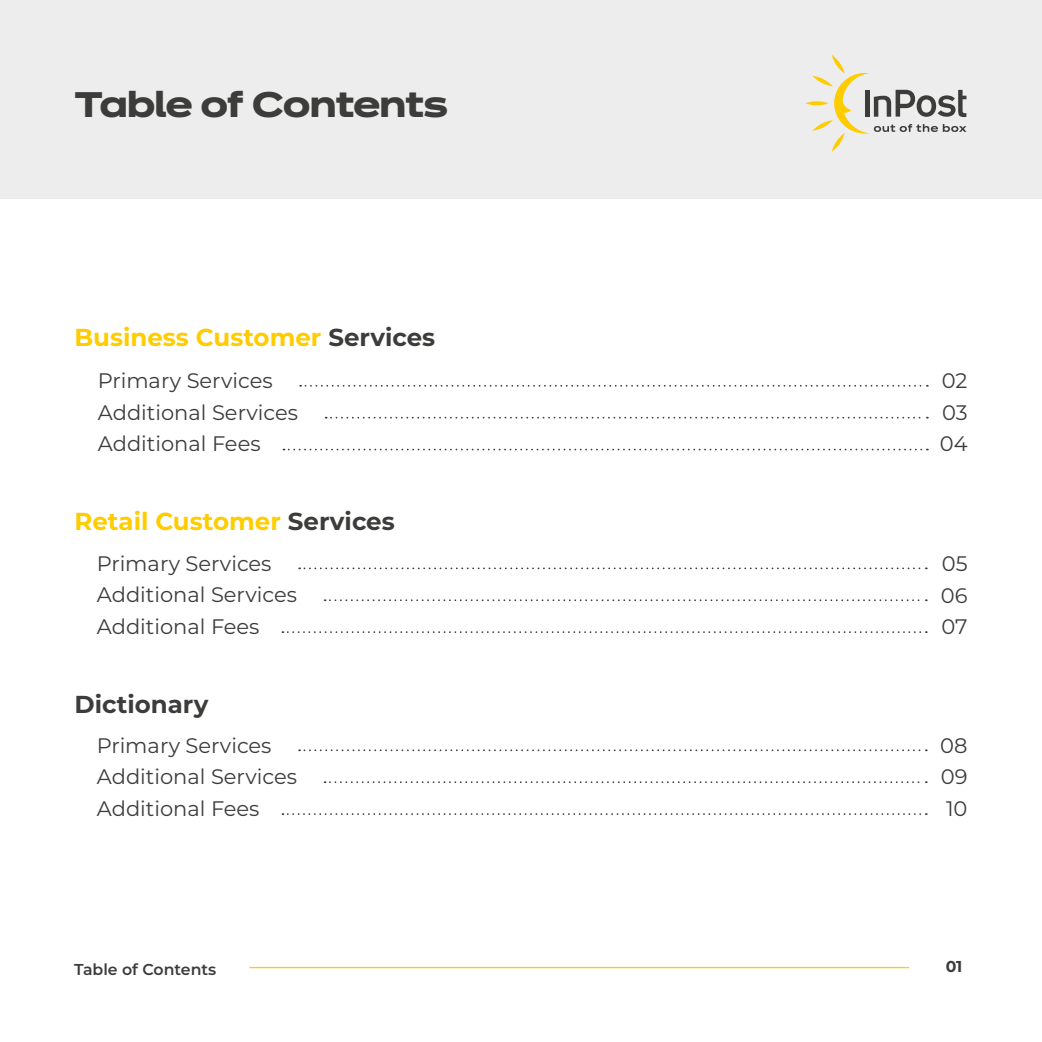
<style>
.page{position:relative;width:1042px;height:1042px;background:#fff}
.page>*{position:absolute;margin:0;border:0;box-sizing:border-box;transform-origin:0 0}
.t1{font:700 35px "Dinamit";letter-spacing:-.02em;color:#3c3c3b}
.t2{font:700 24.5px "Montserrat";color:#fc0}
.t3{font:700 24.5px "Montserrat";color:#3c3c3b}
.t4{font:21px/31.5px "Montserrat";color:#3c3c3b;text-align:justify}
.t5{font:600 15.75px "Montserrat";color:#3c3c3b}
.t6{font:700 15.75px "Montserrat";color:#3c3c3b}
.s1{color:#3c3c3b}
</style>
<div class="page">
<div style="left:0;top:0;width:1042px;height:198px;background:#ededed"></div>
<svg style="left:805px;top:101px;width:23px;height:4px"></svg>
<svg style="left:812px;top:55px;width:154px;height:97px"></svg>
<hr style="left:249px;top:967px;width:660px;height:1px;background:#fc0">
<svg style="left:300px;top:385px;width:628px;height:2px"></svg>
<svg style="left:326px;top:417px;width:602px;height:1px"></svg>
<svg style="left:283px;top:449px;width:645px;height:1px"></svg>
<svg style="left:299px;top:567px;width:628px;height:2px"></svg>
<svg style="left:299px;top:749px;width:628px;height:2px"></svg>
<svg style="left:325px;top:599px;width:602px;height:2px"></svg>
<svg style="left:325px;top:781px;width:602px;height:2px"></svg>
<svg style="left:282px;top:631px;width:645px;height:2px"></svg>
<svg style="left:282px;top:813px;width:645px;height:2px"></svg>
<h1 class="t1" style="left:74px;top:74px;width:375px">Table of Contents</h1>
<p class="t2" style="left:74px;top:320px;width:362px">Business Customer <span class="s1">Services</span></p>
<p class="t4" style="left:98px;top:364px;width:202px;text-align:left">Primary Services<br>Additional Services<br>Additional Fees</p>
<p class="t2" style="left:74px;top:503px;width:322px">Retail Customer <span class="s1">Services</span></p>
<p class="t4" style="left:97px;top:547px;width:202px;text-align:left">Primary Services<br>Additional Services<br>Additional Fees</p>
<p class="t3" style="left:74px;top:687px;width:135px">Dictionary</p>
<p class="t4" style="left:97px;top:728px;width:202px;text-align:left">Primary Services<br>Additional Services<br>Additional Fees</p>
<p class="t5" style="left:74px;top:958px;width:144px">Table of Contents</p>
<p class="t4" style="left:940px;top:364px;width:29px">02<br>03<br>04</p>
<p class="t4" style="left:941px;top:547px;width:28px">05<br>06<br>07</p>
<p class="t4" style="left:940px;top:728px;width:29px">08<br>09<br>10</p>
<p class="t6" style="left:945px;top:955px;width:18px">01</p>
</div>
